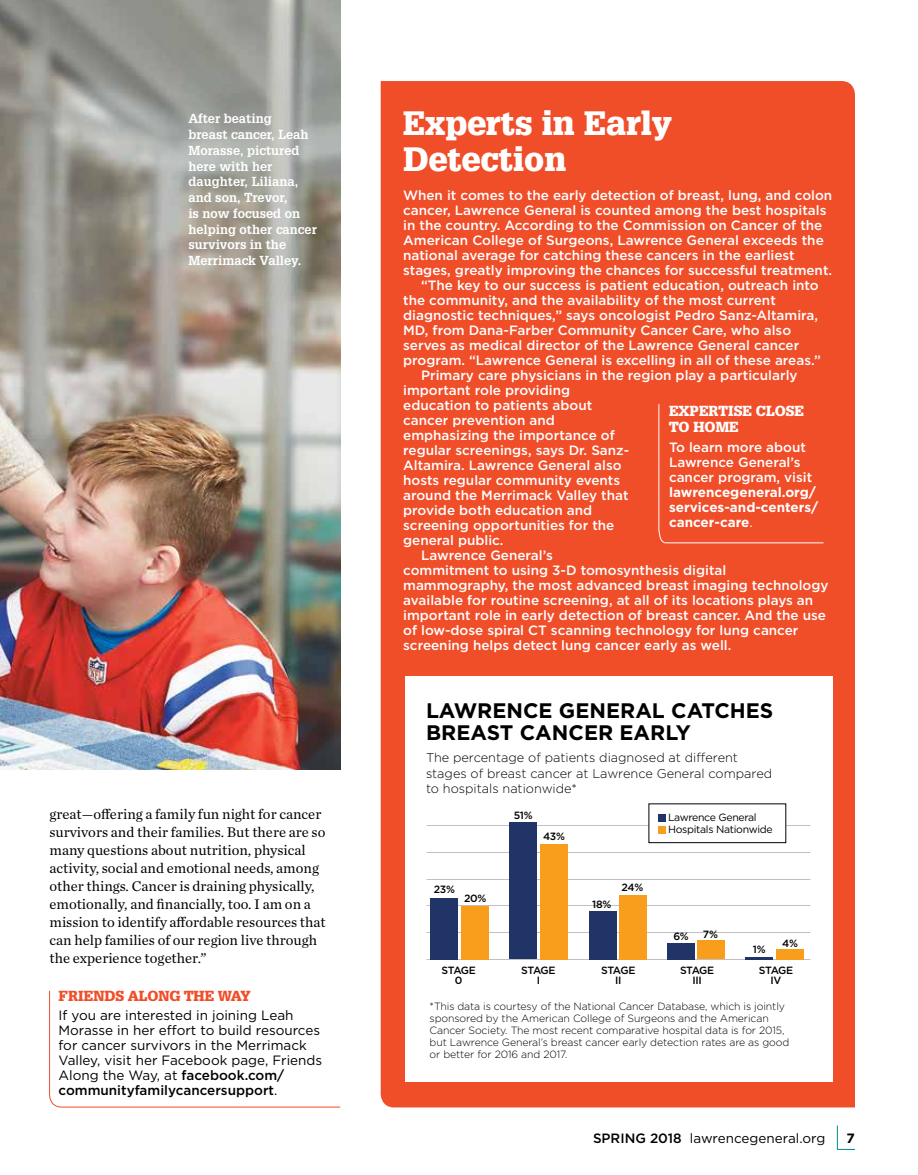
<style>
.page{position:relative;width:918px;height:1175px;background:#fff}
.page>*{position:absolute;margin:0;border:0;box-sizing:border-box;transform-origin:0 0}
.t1{font:900 33px/36px "Glypha LT Std";color:#fff}
.t2{font:700 21px/22.5px "Gotham";color:#000}
.t3{font:14.7px/18px "Chronicle Text G1";color:#000}
.t4{font:900 14.25px/16.5px "Glypha LT Std";color:#fff}
.t5{font:900 14.25px "Glypha LT Std";color:#f04d29}
.t6{font:500 13.5px/15px "Gotham";color:#fff}
.t7{font:13.5px/15px "Gotham";color:#000}
.t8{font:700 13.5px/15px "Gotham";color:#fff}
.t9{font:700 13.5px "Gotham";color:#000}
.t10{font:700 12.75px/15.8px "Glypha LT Std";color:#fff}
.t11{font:300 12.75px/15.8px "Gotham";color:#000}
.t12{font:300 10.5px/12px "Gotham";letter-spacing:-.01em;color:#000}
.t13{font:500 10.5px/10.5px "Gotham";letter-spacing:-.045em;color:#000;text-align:center}
.t14{font:10.5px/12px "Gotham";letter-spacing:-.03em;color:#000}
.s1{font-weight:500}
.s2{font-weight:400}
</style>
<div class="page">
<svg style="left:837px;top:1125px;width:18px;height:25px"></svg>
<img style="left:0;top:0;width:340px;height:770px">
<svg style="left:49px;top:990px;width:292px;height:117px"></svg>
<div style="left:381px;top:81px;width:474px;height:1026px;background:#f04d29"></div>
<div style="left:405px;top:676px;width:427px;height:406px;background:#fff"></div>
<div style="left:540px;top:844px;width:27px;height:115px;background:#f99d1c"></div>
<div style="left:510px;top:822px;width:27px;height:137px;background:#213468"></div>
<div style="left:619px;top:895px;width:28px;height:64px;background:#f99d1c"></div>
<div style="left:589px;top:911px;width:27px;height:48px;background:#213468"></div>
<div style="left:698px;top:940px;width:27px;height:19px;background:#f99d1c"></div>
<div style="left:667px;top:943px;width:28px;height:16px;background:#213468"></div>
<div style="left:776px;top:948px;width:27px;height:11px;background:#f99d1c"></div>
<hr style="left:746px;top:956px;width:27px;height:3px;background:#213468">
<div style="left:462px;top:905px;width:27px;height:54px;background:#f99d1c"></div>
<div style="left:431px;top:897px;width:27px;height:62px;background:#213468"></div>
<div style="left:658px;top:814px;width:8px;height:7px;background:#213468"></div>
<div style="left:658px;top:826px;width:8px;height:7px;background:#f99d1c"></div>
<div style="left:658px;top:403px;width:166px;height:140px;background:#f04d29"></div>
<svg style="left:257px;top:0;width:40px;height:672px;background:#a7a69e"></svg>
<p class="t10" style="left:188px;top:111px;width:130px">After beating<br>breast cancer, Leah<br>Morasse, pictured here with her daughter, Liliana, and son, Trevor,<br>is now focused on helping other cancer survivors in the<br>Merrimack Valley.</p>
<p class="t3" style="left:50px;top:804px;width:278px">great—offering a family fun night for cancer survivors and their families. But there are so many questions about nutrition, physical activity, social and emotional needs, among other things. Cancer is draining physically, emotionally, and financially, too. I am on a mission to identify affordable resources that can help families of our region live through the experience together.”</p>
<p class="t5" style="left:58px;top:987px;width:194px">FRIENDS ALONG THE WAY</p>
<p class="t7" style="left:58px;top:1007px;width:265px">If you are interested in joining Leah Morasse in her effort to build resources for cancer survivors in the Merrimack Valley, visit her Facebook page, Friends Along the Way, at <span class="s1">facebook.com/ communityfamilycancersupport</span>.</p>
<h1 class="t1" style="left:403px;top:105px;width:270px">Experts in Early<br>Detection</h1>
<p class="t6" style="left:403px;top:187px;width:431px">When it comes to the early detection of breast, lung, and colon</p>
<p class="t6" style="left:403px;top:202px;width:425px">cancer, Lawrence General is counted among the best hospitals</p>
<p class="t6" style="left:403px;top:217px;width:421px">in the country. According to the Commission on Cancer of the</p>
<p class="t6" style="left:403px;top:232px;width:422px">American College of Surgeons, Lawrence General exceeds the</p>
<p class="t6" style="left:403px;top:247px;width:393px">national average for catching these cancers in the earliest</p>
<p class="t6" style="left:403px;top:262px;width:430px">stages, greatly improving the chances for successful treatment.</p>
<p class="t6" style="left:421px;top:277px;width:399px">“The key to our success is patient education, outreach into</p>
<p class="t6" style="left:403px;top:292px;width:374px">the community, and the availability of the most current</p>
<p class="t6" style="left:403px;top:307px;width:416px">diagnostic techniques,” says oncologist Pedro Sanz-Altamira,</p>
<p class="t6" style="left:403px;top:322px;width:390px">MD, from Dana-Farber Community Cancer Care, who also</p>
<p class="t6" style="left:403px;top:337px;width:398px">serves as medical director of the Lawrence General cancer</p>
<p class="t6" style="left:403px;top:352px;width:419px">program. “Lawrence General is excelling in all of these areas.”</p>
<p class="t6" style="left:421px;top:367px;width:378px">Primary care physicians in the region play a particularly</p>
<p class="t6" style="left:403px;top:382px;width:168px">important role providing</p>
<p class="t6" style="left:403px;top:397px;width:191px">education to patients about</p>
<p class="t6" style="left:403px;top:412px;width:153px">cancer prevention and</p>
<p class="t6" style="left:403px;top:427px;width:213px">emphasizing the importance of</p>
<p class="t6" style="left:403px;top:442px;width:228px">regular screenings, says Dr. Sanz-</p>
<p class="t6" style="left:403px;top:457px;width:220px">Altamira. Lawrence General also</p>
<p class="t6" style="left:403px;top:472px;width:219px">hosts regular community events</p>
<p class="t6" style="left:403px;top:487px;width:227px">around the Merrimack Valley that</p>
<p class="t6" style="left:403px;top:502px;width:191px">provide both education and</p>
<p class="t6" style="left:403px;top:517px;width:213px">screening opportunities for the</p>
<p class="t6" style="left:403px;top:532px;width:102px">general public.</p>
<p class="t6" style="left:421px;top:547px;width:133px">Lawrence General’s</p>
<p class="t6" style="left:403px;top:562px;width:325px">commitment to using 3-D tomosynthesis digital</p>
<p class="t6" style="left:403px;top:577px;width:427px">mammography, the most advanced breast imaging technology</p>
<p class="t6" style="left:403px;top:592px;width:412px">available for routine screening, at all of its locations plays an</p>
<p class="t6" style="left:403px;top:607px;width:424px">important role in early detection of breast cancer. And the use</p>
<p class="t6" style="left:403px;top:622px;width:397px">of low-dose spiral CT scanning technology for lung cancer</p>
<p class="t6" style="left:403px;top:637px;width:330px">screening helps detect lung cancer early as well.</p>
<p class="t4" style="left:669px;top:402px;width:137px">EXPERTISE CLOSE<br>TO HOME</p>
<p class="t6" style="left:669px;top:439px;width:145px">To learn more about<br>Lawrence General’s cancer program, visit</p>
<p class="t8" style="left:669px;top:484px;width:151px">lawrencegeneral.org/ services-and-centers/ cancer-care<span class="s2">.</span></p>
<h2 class="t2" style="left:426px;top:698px;width:349px">LAWRENCE GENERAL CATCHES<br>BREAST CANCER EARLY</h2>
<p class="t11" style="left:426px;top:749px;width:348px">The percentage of patients diagnosed at different stages of breast cancer at Lawrence General compared to hospitals nationwide*</p>
<p class="t13" style="left:434px;top:883px;width:23px">23%</p>
<p class="t13" style="left:464px;top:892px;width:24px">20%</p>
<p class="t13" style="left:442px;top:964px;width:36px">STAGE<br>0</p>
<p class="t13" style="left:514px;top:810px;width:20px">51%</p>
<p class="t13" style="left:543px;top:831px;width:23px">43%</p>
<p class="t13" style="left:521px;top:964px;width:36px">STAGE<br>I</p>
<p class="t13" style="left:592px;top:898px;width:21px">18%</p>
<p class="t13" style="left:622px;top:882px;width:23px">24%</p>
<p class="t13" style="left:601px;top:964px;width:36px">STAGE<br>II</p>
<p class="t14" style="left:668px;top:811px;width:106px">Lawrence General<br>Hospitals Nationwide</p>
<p class="t13" style="left:673px;top:930px;width:17px">6%</p>
<p class="t13" style="left:703px;top:929px;width:16px">7%</p>
<p class="t13" style="left:680px;top:964px;width:36px">STAGE<br>III</p>
<p class="t13" style="left:782px;top:937px;width:17px">4%</p>
<p class="t13" style="left:759px;top:938px;width:36px;line-height:21px;text-align:left;text-indent:-6px">1%<br>STAGE</p>
<p class="t13" style="left:771px;top:975px;width:12px">IV</p>
<p class="t12" style="left:430px;top:1000px;width:361px">*This data is courtesy of the National Cancer Database, which is jointly sponsored by the American College of Surgeons and the American Cancer Society. The most recent comparative hospital data is for 2015, but Lawrence General’s breast cancer early detection rates are as good or better for 2016 and 2017.</p>
<p class="t7" style="left:593px;top:1130px;width:234px"><span class="s1">SPRING 2018</span> lawrencegeneral.org</p>
<p class="t9" style="left:847px;top:1129px;width:10px">7</p>
</div>
